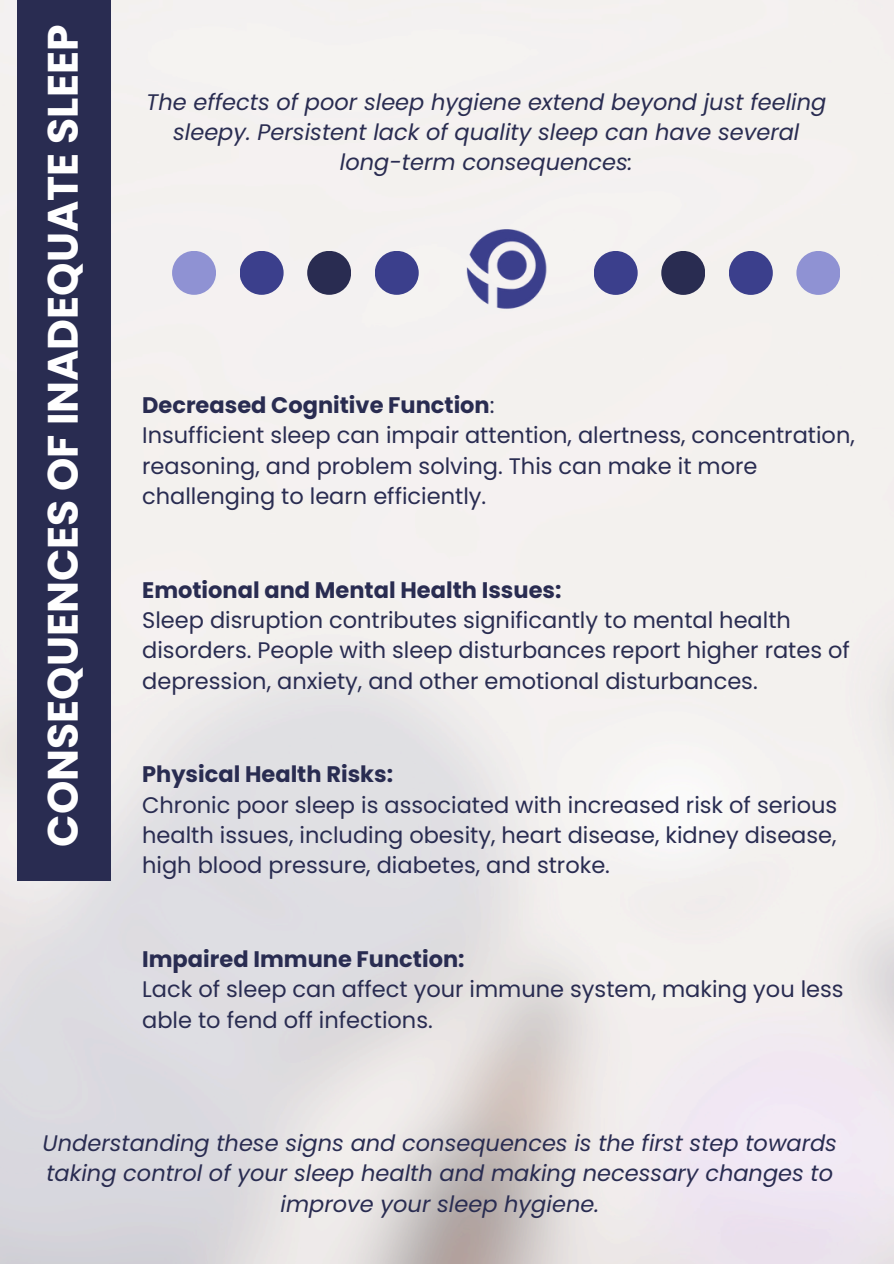
<style>
.page{position:relative;width:894px;height:1264px;background:#fff}
.page>*{position:absolute;margin:0;border:0;box-sizing:border-box;transform-origin:0 0}
.t1{font:700 42.45px "Poppins";color:#fff}
.t2{font:22.5px/30.3px "Poppins";color:#292c51}
.t3{font:italic 22.5px/30.3px "Poppins";color:#292c51;text-align:center}
.t4{font:700 22.5px "Poppins";color:#292c51}
.s1{font-weight:400}
</style>
<div class="page">
<img style="left:0;top:0;width:893px;height:1263px">
<div style="left:17px;top:0;width:94px;height:880px;background:#292c51"></div>
<div style="left:593px;top:251px;width:44px;height:44px;background:#3b3f8c;border-radius:50%"></div>
<div style="left:661px;top:251px;width:44px;height:44px;background:#292c51;border-radius:50%"></div>
<div style="left:728px;top:251px;width:44px;height:44px;background:#3b3f8c;border-radius:50%"></div>
<div style="left:796px;top:251px;width:44px;height:44px;background:#8f92d3;border-radius:50%"></div>
<div style="left:172px;top:251px;width:44px;height:44px;background:#8f92d3;border-radius:50%"></div>
<div style="left:239px;top:251px;width:44px;height:44px;background:#3b3f8c;border-radius:50%"></div>
<div style="left:307px;top:251px;width:44px;height:44px;background:#292c51;border-radius:50%"></div>
<div style="left:374px;top:251px;width:44px;height:44px;background:#3b3f8c;border-radius:50%"></div>
<img style="left:463px;top:190px;width:86px;height:166px">
<h1 class="t1" style="left:33px;top:846px;width:823px;rotate:-90deg">CONSEQUENCES OF INADEQUATE SLEEP</h1>
<p class="t3" style="left:146px;top:87px;width:681px">The effects of poor sleep hygiene extend beyond just feeling sleepy. Persistent lack of quality sleep can have several long-term consequences:</p>
<p class="t4" style="left:142px;top:389px;width:354px">Decreased Cognitive Function<span class="s1">:</span></p>
<p class="t2" style="left:142px;top:420px;width:714px">Insufficient sleep can impair attention, alertness, concentration, reasoning, and problem solving. This can make it more challenging to learn efficiently.</p>
<p class="t4" style="left:142px;top:574px;width:420px">Emotional and Mental Health Issues:</p>
<p class="t2" style="left:142px;top:605px;width:709px">Sleep disruption contributes significantly to mental health disorders. People with sleep disturbances report higher rates of depression, anxiety, and other emotional disturbances.</p>
<p class="t4" style="left:142px;top:758px;width:252px">Physical Health Risks:</p>
<p class="t2" style="left:142px;top:789px;width:696px;text-align:justify">Chronic poor sleep is associated with increased risk of serious health issues, including obesity, heart disease, kidney disease, high blood pressure, diabetes, and stroke.</p>
<p class="t4" style="left:142px;top:943px;width:324px">Impaired Immune Function:</p>
<p class="t2" style="left:142px;top:974px;width:702px">Lack of sleep can affect your immune system, making you less able to fend off infections.</p>
<p class="t3" style="left:43px;top:1127px;width:795px">Understanding these signs and consequences is the first step towards taking control of your sleep health and making necessary changes to improve your sleep hygiene.</p>
</div>
